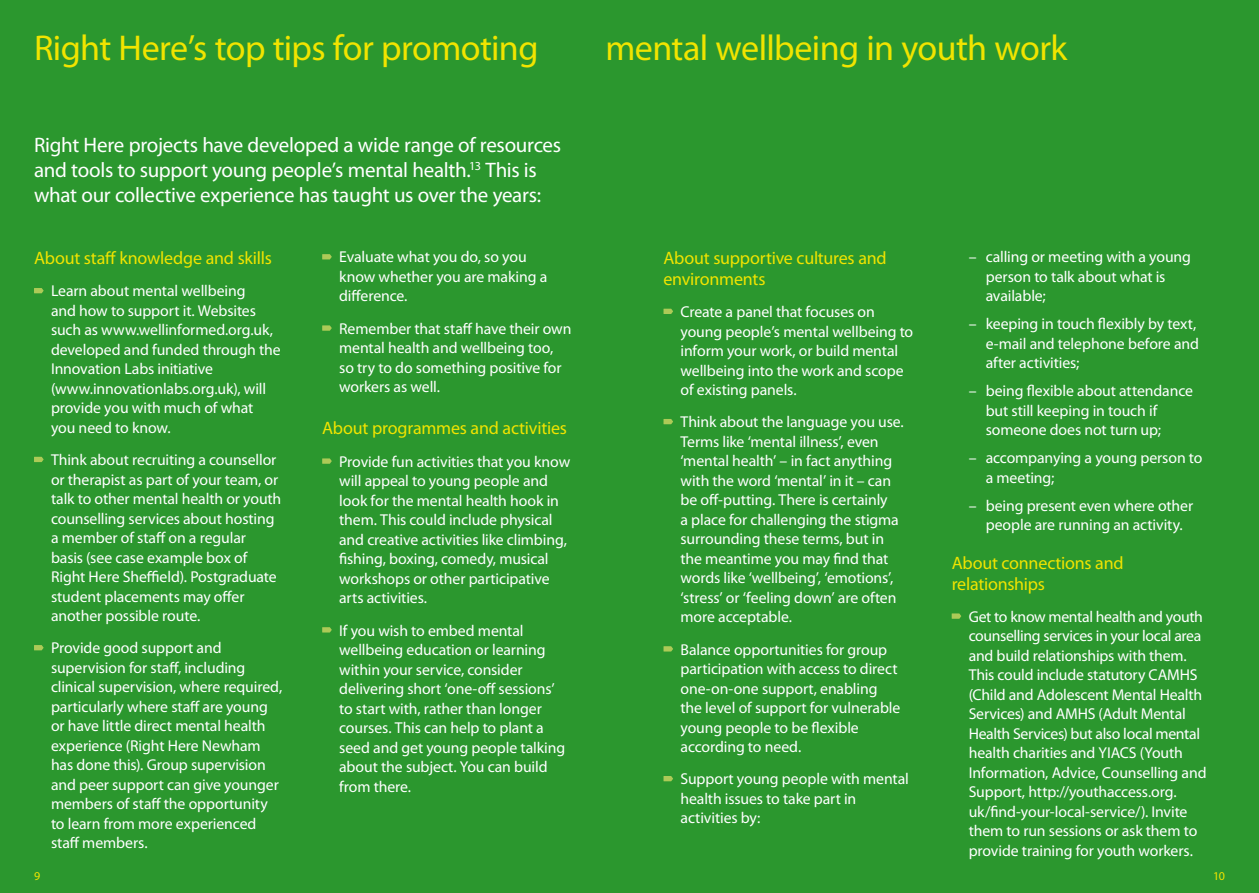
<style>
.page{position:relative;width:1259px;height:893px;background:#2b972e}
.page>*{position:absolute;margin:0;border:0;box-sizing:border-box;transform-origin:0 0}
.t1{font:36px "Myriad Pro";letter-spacing:-.015em;color:#f1e400}
.t2{font:21px/24.8px "Myriad Pro";letter-spacing:-.01em;color:#fff}
.t3{font:18px/21px "Myriad Pro";letter-spacing:-.015em;color:#f1e400}
.t4{font:15.75px/19.5px "Myriad Pro";letter-spacing:-.01em;color:#fff}
.t5{font:12px "Myriad Pro";color:#f1e400}
</style>
<div class="page">
<svg style="left:322px;top:254px;width:10px;height:5px"></svg>
<svg style="left:322px;top:325px;width:10px;height:6px"></svg>
<svg style="left:322px;top:458px;width:10px;height:6px"></svg>
<svg style="left:322px;top:627px;width:10px;height:5px"></svg>
<svg style="left:34px;top:288px;width:10px;height:5px"></svg>
<svg style="left:34px;top:457px;width:10px;height:5px"></svg>
<svg style="left:34px;top:645px;width:10px;height:5px"></svg>
<svg style="left:663px;top:309px;width:10px;height:5px"></svg>
<svg style="left:663px;top:419px;width:10px;height:5px"></svg>
<svg style="left:663px;top:646px;width:10px;height:5px"></svg>
<svg style="left:663px;top:776px;width:10px;height:5px"></svg>
<svg style="left:951px;top:613px;width:10px;height:6px"></svg>
<h1 class="t1" style="left:34px;top:25px;width:506px">Right Here’s top tips for promoting</h1>
<h1 class="t1" style="left:605px;top:25px;width:463px">mental wellbeing in youth work</h1>
<h2 class="t2" style="left:34px;top:133px;width:528px">Right Here projects have developed a wide range of resources and tools to support young people’s mental health.<sup>13</sup> This is what our collective experience has taught us over the years:</h2>
<p class="t3" style="left:34px;top:247px;width:239px">About staff knowledge and skills</p>
<p class="t4" style="left:51px;top:281px;width:231px">Learn about mental wellbeing<br>and how to support it. Websites such as www.wellinformed.org.uk, developed and funded through the<br>Innovation Labs initiative (www.innovationlabs.org.uk), will provide you with much of what you need to know.</p>
<p class="t4" style="left:51px;top:450px;width:232px">Think about recruiting a counsellor or therapist as part of your team, or talk to other mental health or youth counselling services about hosting a member of staff on a regular basis (see case example box of<br>Right Here Sheffield). Postgraduate student placements may offer another possible route.</p>
<p class="t4" style="left:51px;top:638px;width:233px">Provide good support and supervision for staff, including clinical supervision, where required, particularly where staff are young or have little direct mental health experience (Right Here Newham has done this). Group supervision and peer support can give younger members of staff the opportunity to learn from more experienced staff members.</p>
<p class="t4" style="left:339px;top:247px;width:210px">Evaluate what you do, so you know whether you are making a difference.</p>
<p class="t4" style="left:339px;top:318px;width:234px">Remember that staff have their own mental health and wellbeing too, so try to do something positive for workers as well.</p>
<p class="t3" style="left:322px;top:418px;width:246px">About programmes and activities</p>
<p class="t4" style="left:339px;top:451px;width:233px">Provide fun activities that you know will appeal to young people and look for the mental health hook in them. This could include physical and creative activities like climbing, fishing, boxing, comedy, musical workshops or other participative arts activities.</p>
<p class="t4" style="left:339px;top:620px;width:227px">If you wish to embed mental wellbeing education or learning within your service, consider delivering short ‘one-off sessions’ to start with, rather than longer courses. This can help to plant a seed and get young people talking about the subject. You can build from there.</p>
<p class="t3" style="left:663px;top:247px;width:225px">About supportive cultures and environments</p>
<p class="t4" style="left:680px;top:302px;width:234px">Create a panel that focuses on young people’s mental wellbeing to inform your work, or build mental wellbeing into the work and scope of existing panels.</p>
<p class="t4" style="left:680px;top:412px;width:225px">Think about the language you use.<br>Terms like ‘mental illness’, even ‘mental health’ – in fact anything with the word ‘mental’ in it – can be off-putting. There is certainly<br>a place for challenging the stigma surrounding these terms, but in the meantime you may find that words like ‘wellbeing’, ‘emotions’, ‘stress’ or ‘feeling down’ are often more acceptable.</p>
<p class="t4" style="left:680px;top:639px;width:221px">Balance opportunities for group participation with access to direct one-on-one support, enabling the level of support for vulnerable young people to be flexible according to need.</p>
<p class="t4" style="left:680px;top:769px;width:230px">Support young people with mental health issues to take part in activities by:</p>
<p class="t4" style="left:985px;top:247px;width:207px;text-indent:-17px">– calling or meeting with a young person to talk about what is available;</p>
<p class="t4" style="left:985px;top:314px;width:215px;text-indent:-17px">– keeping in touch flexibly by text, e-mail and telephone before and after activities;</p>
<p class="t4" style="left:985px;top:381px;width:209px;text-indent:-17px">– being flexible about attendance but still keeping in touch if someone does not turn up;</p>
<p class="t4" style="left:985px;top:448px;width:218px;text-indent:-17px">– accompanying a young person to a meeting;</p>
<p class="t4" style="left:968px;top:496px;width:226px;text-align:center">– being present even where other people are running an activity.</p>
<p class="t3" style="left:951px;top:552px;width:173px">About connections and relationships</p>
<p class="t4" style="left:968px;top:606px;width:239px">Get to know mental health and youth counselling services in your local area and build relationships with them.<br>This could include statutory CAMHS (Child and Adolescent Mental Health Services) and AMHS (Adult Mental Health Services) but also local mental health charities and YIACS (Youth Information, Advice, Counselling and Support, http://youthaccess.org. uk/find-your-local-service/). Invite them to run sessions or ask them to provide training for youth workers.</p>
<p class="t5" style="left:34px;top:869px;width:8px">9</p>
<p class="t5" style="left:1213px;top:869px;width:13px">10</p>
</div>
